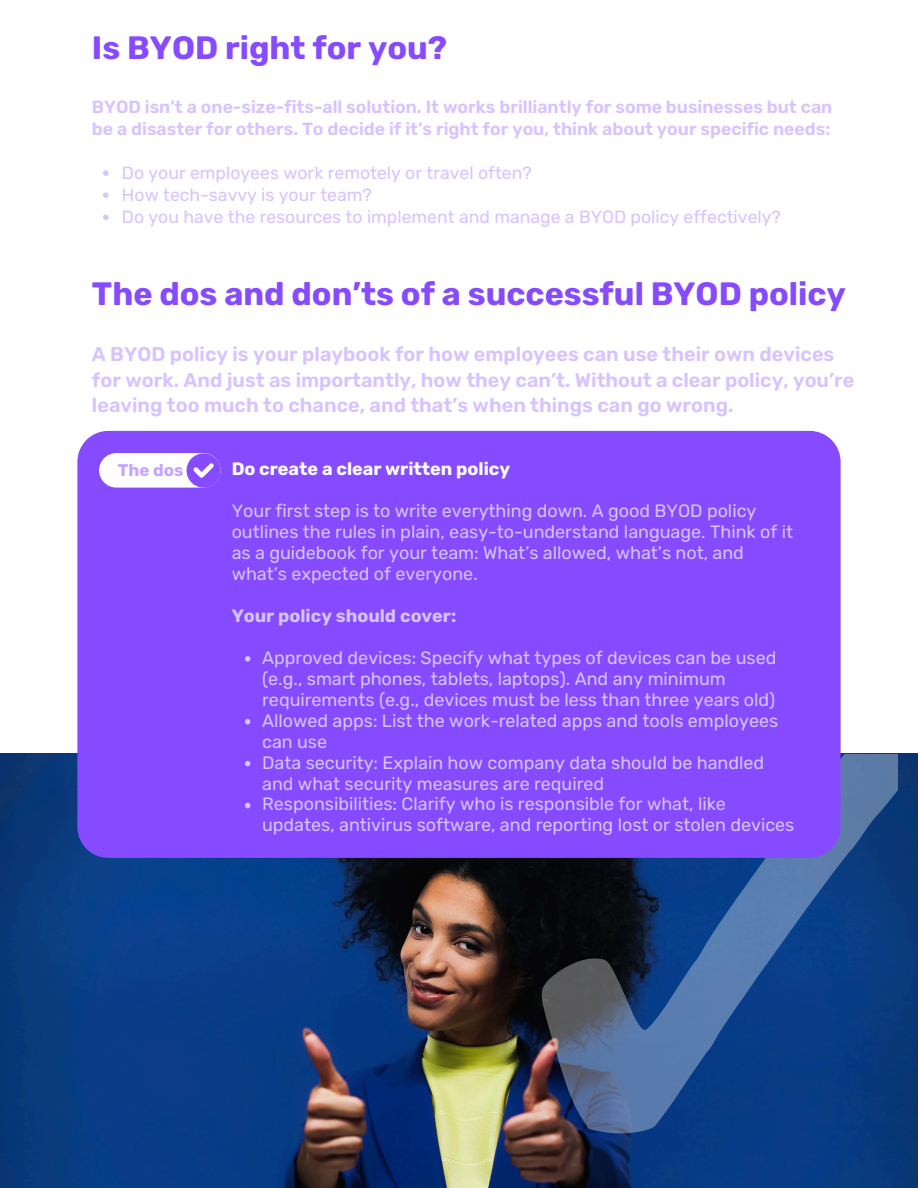
<style>
.page{position:relative;width:918px;height:1188px;background:#fff}
.page>*{position:absolute;margin:0;border:0;box-sizing:border-box;transform-origin:0 0}
.t1{font:700 32.4px "Rubik";color:#874bff}
.t2{font:600 19.8px/25.3px "Rubik";color:#d7c3ff}
.t3{font:18px/21px "Rubik";color:#d7c3ff}
.t4{font:700 18px "Rubik";color:#fff}
.t5{font:700 18px "Rubik";color:#d7c3ff}
.t6{font:600 17.7px/22px "Rubik";color:#d7c3ff}
.t7{font:17.7px/22px "Rubik";color:#d7c3ff}
.t8{font:700 16.95px "Rubik";color:#c3a5ff}
</style>
<div class="page">
<img style="left:0;top:754px;width:918px;height:434px">
<svg style="left:541px;top:755px;width:356px;height:380px;background:#24487d"></svg>
<div style="left:77px;top:431px;width:764px;height:427px;background:#874bff"></div>
<svg style="left:245px;top:656px;width:5px;height:6px"></svg>
<svg style="left:245px;top:719px;width:5px;height:5px"></svg>
<svg style="left:245px;top:761px;width:5px;height:5px"></svg>
<svg style="left:245px;top:803px;width:5px;height:5px"></svg>
<div style="left:99px;top:453px;width:122px;height:35px;background:#fff;border-radius:17px"></div>
<svg style="left:103px;top:170px;width:6px;height:6px"></svg>
<svg style="left:103px;top:192px;width:6px;height:6px"></svg>
<svg style="left:103px;top:215px;width:6px;height:5px"></svg>
<svg style="left:187px;top:453px;width:33px;height:34px"></svg>
<h1 class="t1" style="left:92px;top:30px;width:357px">Is BYOD right for you?</h1>
<p class="t6" style="left:92px;top:96px;width:742px">BYOD isn’t a one-size-fits-all solution. It works brilliantly for some businesses but can be a disaster for others. To decide if it’s right for you, think about your specific needs:</p>
<p class="t7" style="left:122px;top:163px;width:661px">Do your employees work remotely or travel often?<br>How tech-savvy is your team?<br>Do you have the resources to implement and manage a BYOD policy effectively?</p>
<h1 class="t1" style="left:92px;top:276px;width:755px">The dos and don’ts of a successful BYOD policy</h1>
<p class="t2" style="left:92px;top:342px;width:764px">A BYOD policy is your playbook for how employees can use their own devices for work. And just as importantly, how they can’t. Without a clear policy, you’re leaving too much to chance, and that’s when things can go wrong.</p>
<p class="t8" style="left:118px;top:460px;width:67px">The dos</p>
<p class="t4" style="left:232px;top:459px;width:280px">Do create a clear written policy</p>
<p class="t3" style="left:232px;top:501px;width:563px">Your first step is to write everything down. A good BYOD policy outlines the rules in plain, easy-to-understand language. Think of it as a guidebook for your team: What’s allowed, what’s not, and what’s expected of everyone.</p>
<p class="t5" style="left:232px;top:606px;width:226px">Your policy should cover:</p>
<p class="t3" style="left:262px;top:648px;width:534px">Approved devices: Specify what types of devices can be used (e.g., smart phones, tablets, laptops). And any minimum requirements (e.g., devices must be less than three years old)<br>Allowed apps: List the work-related apps and tools employees can use<br>Data security: Explain how company data should be handled and what security measures are required<br>Responsibilities: Clarify who is responsible for what, like updates, antivirus software, and reporting lost or stolen devices</p>
</div>
